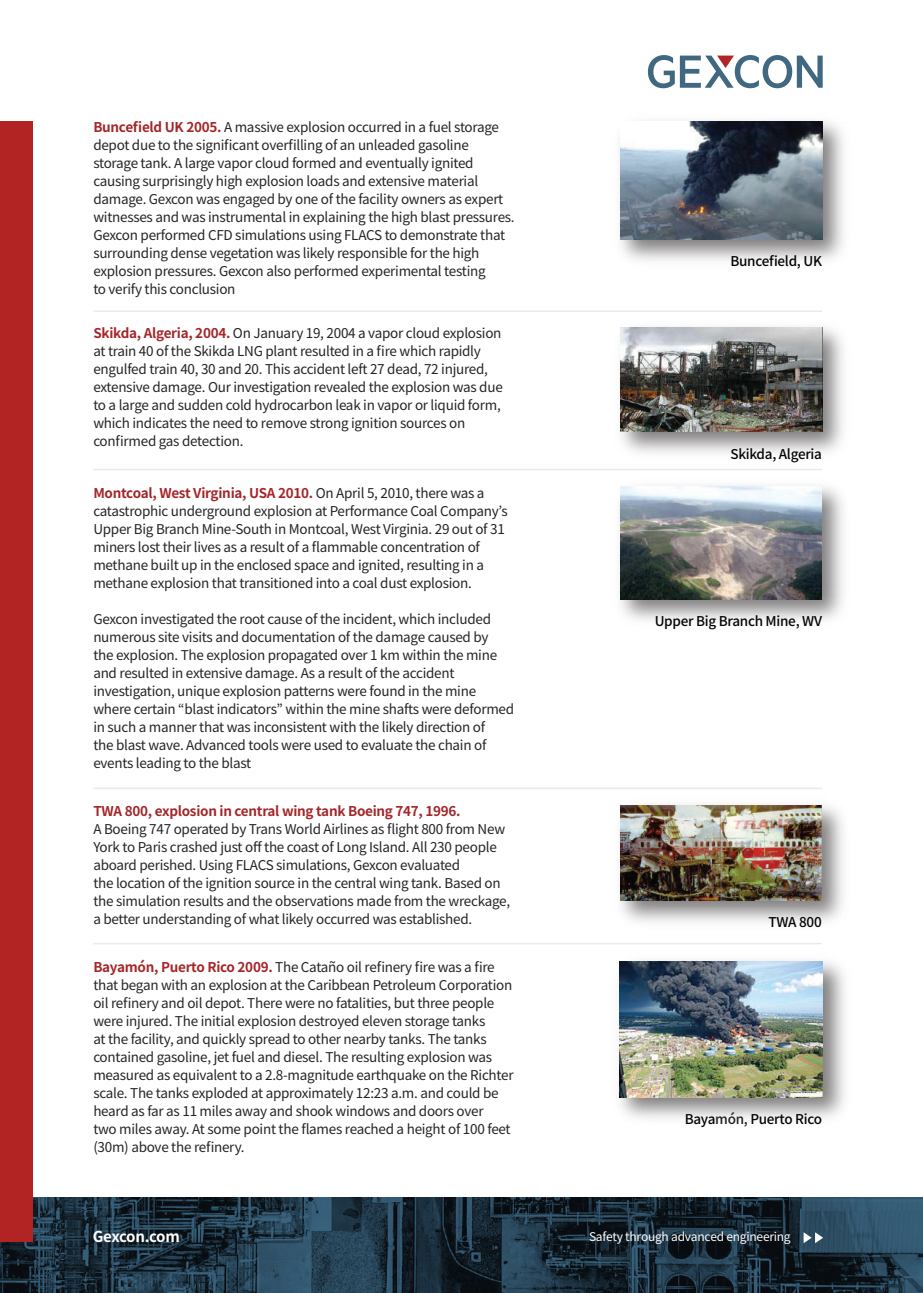
<style>
.page{position:relative;width:923px;height:1293px;background:#fff}
.page>*{position:absolute;margin:0;border:0;box-sizing:border-box;transform-origin:0 0}
.t1{font:700 15px "Noto Sans JP";letter-spacing:-.035em;color:#fff}
.t2{font:13.5px/18px "Noto Sans JP";letter-spacing:-.02em;color:#242424}
.t3{font:500 13.5px "Noto Sans JP";letter-spacing:-.02em;color:#040503}
.t4{font:700 13.5px "Noto Sans JP";letter-spacing:-.02em;color:#a42629}
.t5{font:12px "Noto Sans JP";letter-spacing:-.02em;color:#fff}
.s1{font-weight:700;color:#a42629}
.s2{color:#231f20}
</style>
<div class="page">
<svg style="left:0;top:1197px;width:923px;height:96px;background:#1d3241"></svg>
<div style="left:0;top:121px;width:32px;height:1120px;background:#b12423"></div>
<svg style="left:804px;top:1232px;width:19px;height:11px"></svg>
<svg style="left:648px;top:55px;width:175px;height:33px"></svg>
<hr style="left:93px;top:310px;width:729px;height:2px;background:#e9eae9">
<hr style="left:93px;top:469px;width:729px;height:1px;background:#e9eae9">
<hr style="left:93px;top:788px;width:729px;height:1px;background:#e9eae9">
<hr style="left:93px;top:943px;width:729px;height:1px;background:#e9eae9">
<img style="left:620px;top:121px;width:224px;height:140px">
<img style="left:620px;top:121px;width:202px;height:118px">
<img style="left:620px;top:508px;width:223px;height:113px">
<img style="left:621px;top:508px;width:201px;height:91px">
<img style="left:620px;top:805px;width:223px;height:117px">
<img style="left:621px;top:806px;width:201px;height:95px">
<img style="left:619px;top:961px;width:226px;height:158px">
<img style="left:619px;top:962px;width:204px;height:135px">
<img style="left:599px;top:310px;width:244px;height:198px">
<img style="left:621px;top:327px;width:201px;height:104px">
<p class="t2" style="left:93px;top:118px;width:423px"><span class="s1">Buncefield UK 2005.</span> A massive explosion occurred in a fuel storage depot due to the significant overfilling of an unleaded gasoline storage tank. A large vapor cloud formed and eventually ignited causing surprisingly high explosion loads and extensive material damage. Gexcon was engaged by one of the facility owners as expert witnesses and was instrumental in explaining the high blast pressures.<br>Gexcon performed CFD simulations using FLACS to demonstrate that surrounding dense vegetation was likely responsible for the high explosion pressures. Gexcon also performed experimental testing<br>to verify this conclusion</p>
<p class="t2" style="left:93px;top:324px;width:411px"><span class="s1">Skikda, Algeria, 2004.</span> On January 19, 2004 a vapor cloud explosion at train 40 of the Skikda LNG plant resulted in a fire which rapidly engulfed train 40, 30 and 20. This accident left 27 dead, 72 injured, extensive damage. Our investigation revealed the explosion was due to a large and sudden cold hydrocarbon leak in vapor or liquid form, which indicates the need to remove strong ignition sources on confirmed gas detection.</p>
<p class="t2" style="left:93px;top:485px;width:416px"><span class="s1">Montcoal, West Virginia, USA 2010.</span> On April 5, 2010, there was a catastrophic underground explosion at Performance Coal Company’s Upper Big Branch Mine-South in Montcoal, West Virginia. 29 out of 31 miners lost their lives as a result of a flammable concentration of methane built up in the enclosed space and ignited, resulting in a methane explosion that transitioned into a coal dust explosion.</p>
<p class="t2" style="left:93px;top:611px;width:422px">Gexcon investigated the root cause of the incident, which included numerous site visits and documentation of the damage caused by<br>the explosion. The explosion propagated over 1 km within the mine and resulted in extensive damage. As a result of the accident investigation, unique explosion patterns were found in the mine where certain “blast indicators” within the mine shafts were deformed in such a manner that was inconsistent with the likely direction of<br>the blast wave. Advanced tools were used to evaluate the chain of events leading to the blast</p>
<p class="t4" style="left:93px;top:804px;width:369px">TWA 800, explosion in central wing tank Boeing 747, 1996.</p>
<p class="t2" style="left:93px;top:821px;width:418px">A Boeing 747 operated by Trans World Airlines as flight 800 from New York to Paris crashed just off the coast of Long Island. All 230 people aboard perished. Using FLACS simulations, Gexcon evaluated<br>the location of the ignition source in the central wing tank. Based on the simulation results and the observations made from the wreckage, a better understanding of what likely occurred was established.</p>
<p class="t2" style="left:93px;top:958px;width:422px"><span class="s1">Bayamón, Puerto Rico 2009.</span> The Cataño oil refinery fire was a fire that began with an explosion at the Caribbean Petroleum Corporation oil refinery and oil depot. There were no fatalities, but three people were injured. The initial explosion destroyed eleven storage tanks<br>at the facility, and quickly spread to other nearby tanks. The tanks contained gasoline, jet fuel and diesel. The resulting explosion was measured as equivalent to a 2.8-magnitude earthquake on the Richter scale. The tanks exploded at approximately 12:23 a.m. and could be heard as far as 11 miles away and shook windows and doors over<br>two miles away. At some point the flames reached a height of 100 feet (30m) above the refinery.</p>
<p class="t3" style="left:730px;top:254px;width:93px">Buncefield, UK</p>
<p class="t3" style="left:730px;top:446px;width:93px">Skikda, Algeria</p>
<p class="t3" style="left:655px;top:613px;width:169px">Upper Big Branch Mine, WV</p>
<p class="t3" style="left:768px;top:914px;width:55px">TWA 800</p>
<p class="t3" style="left:685px;top:1111px;width:139px">Baya<span class="s2">món,</span> Puerto Rico</p>
<p class="t1" style="left:93px;top:1228px;width:89px">Gexcon.com</p>
<p class="t5" style="left:589px;top:1230px;width:203px">Safety through advanced engineering</p>
</div>
